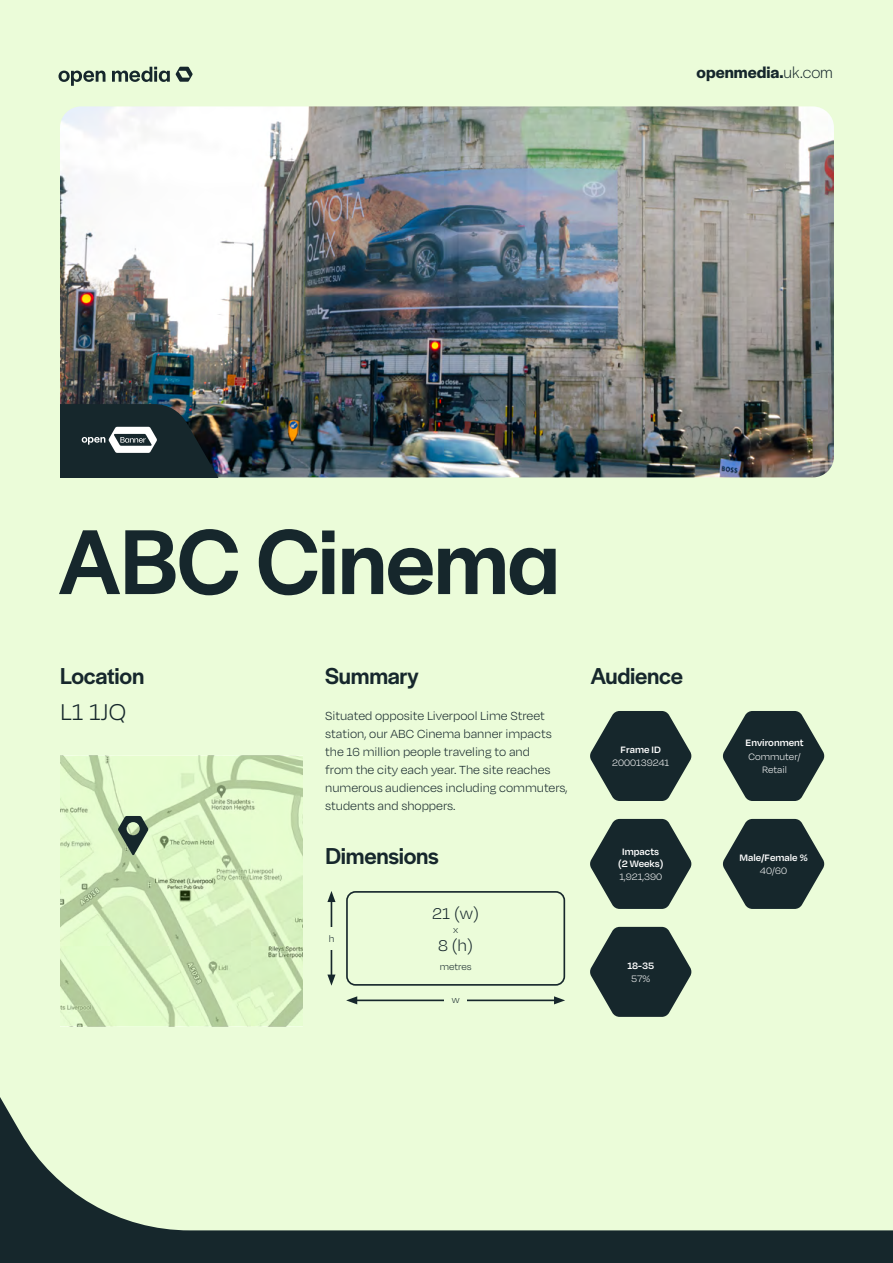
<style>
.page{position:relative;width:893px;height:1263px;background:#ebfcd9}
.page>*{position:absolute;margin:0;border:0;box-sizing:border-box;transform-origin:0 0}
.t1{font:500 96px "Halyard Display";letter-spacing:-.01em;color:#16272c}
.t2{font:300 26.25px "Degular";color:#16272c}
.t3{font:500 24px "Halyard Display";letter-spacing:-.01em;color:#16272c}
.t4{font:300 18px "Degular";color:#16272c}
.t5{font:600 17.1px "Halyard Display";color:#16272c}
.t6{font:300 13.5px/18px "Degular";color:#16272c}
.t7{font:600 10.65px/12px "Degular";color:#fff;text-align:center}
.t8{font:300 10.65px/13.5px "Degular";color:#fff;text-align:center}
.t9{font:300 10.65px "Degular";color:#16272c}
.s1{font-weight:300}
</style>
<div class="page">
<svg style="left:1px;top:1099px;width:891px;height:164px"></svg>
<svg style="left:60px;top:756px;width:243px;height:270px;fill:#e1fac9"></svg>
<svg style="left:59px;top:71px;width:46px;height:15px"></svg>
<svg style="left:112px;top:67px;width:58px;height:15px"></svg>
<svg style="left:176px;top:67px;width:17px;height:15px"></svg>
<img style="left:60px;top:106px;width:774px;height:371px">
<img style="left:60px;top:404px;width:226px;height:73px">
<svg style="left:590px;top:711px;width:102px;height:90px"></svg>
<svg style="left:723px;top:711px;width:102px;height:90px"></svg>
<svg style="left:590px;top:819px;width:102px;height:90px"></svg>
<svg style="left:723px;top:819px;width:102px;height:90px"></svg>
<svg style="left:118px;top:816px;width:30px;height:39px"></svg>
<svg style="left:590px;top:927px;width:102px;height:90px"></svg>
<hr style="left:331px;top:899px;width:1px;height:78px;background:#16272c">
<svg style="left:327px;top:974px;width:8px;height:12px"></svg>
<svg style="left:327px;top:891px;width:8px;height:11px"></svg>
<div style="left:346px;top:891px;width:219px;height:95px;border:2px solid #16272c;border-radius:9px"></div>
<hr style="left:355px;top:999px;width:202px;height:2px;background:#16272c">
<svg style="left:346px;top:996px;width:11px;height:8px"></svg>
<svg style="left:554px;top:996px;width:11px;height:8px"></svg>
<div style="left:444px;top:994px;width:22px;height:13px;background:#ebfcd9"></div>
<div style="left:326px;top:927px;width:11px;height:22px;background:#ebfcd9"></div>
<p class="t5" style="left:697px;top:61px;width:138px">openmedia.<span class="s1">uk.com</span></p>
<h1 class="t1" style="left:58px;top:494px;width:504px">ABC Cinema</h1>
<h3 class="t3" style="left:325px;top:659px;width:95px">Summary</h3>
<p class="t6" style="left:325px;top:706px;width:244px">Situated opposite Liverpool Lime Street station, our ABC Cinema banner impacts the 16 million people traveling to and<br>from the city each year. The site reaches numerous audiences including commuters, students and shoppers.</p>
<h3 class="t3" style="left:60px;top:659px;width:86px">Location</h3>
<h3 class="t3" style="left:590px;top:659px;width:94px">Audience</h3>
<h2 class="t2" style="left:60px;top:696px;width:68px">L1 1JQ</h2>
<p class="t7" style="left:621px;top:743px;width:42px">Frame ID</p>
<p class="t8" style="left:612px;top:756px;width:59px">2000139241</p>
<h3 class="t3" style="left:326px;top:839px;width:115px">Dimensions</h3>
<p class="t9" style="left:329px;top:932px;width:7px">h</p>
<h3 class="t4" style="left:432px;top:903px;width:48px">21 (w)</h3>
<p class="t9" style="left:453px;top:923px;width:7px">x</p>
<h3 class="t4" style="left:438px;top:935px;width:36px">8 (h)</h3>
<p class="t9" style="left:440px;top:960px;width:33px">metres</p>
<p class="t9" style="left:452px;top:994px;width:9px">w</p>
<p class="t7" style="left:618px;top:845px;width:47px">Impacts (2 Weeks)</p>
<p class="t8" style="left:619px;top:870px;width:44px">1,921,390</p>
<p class="t7" style="left:627px;top:959px;width:28px">18-35</p>
<p class="t8" style="left:631px;top:972px;width:21px">57%</p>
<p class="t7" style="left:746px;top:736px;width:60px">Environment</p>
<p class="t8" style="left:749px;top:749px;width:54px">Commuter/<br>Retail</p>
<p class="t7" style="left:739px;top:851px;width:70px">Male/Female %</p>
<p class="t8" style="left:760px;top:864px;width:29px">40/60</p>
</div>
